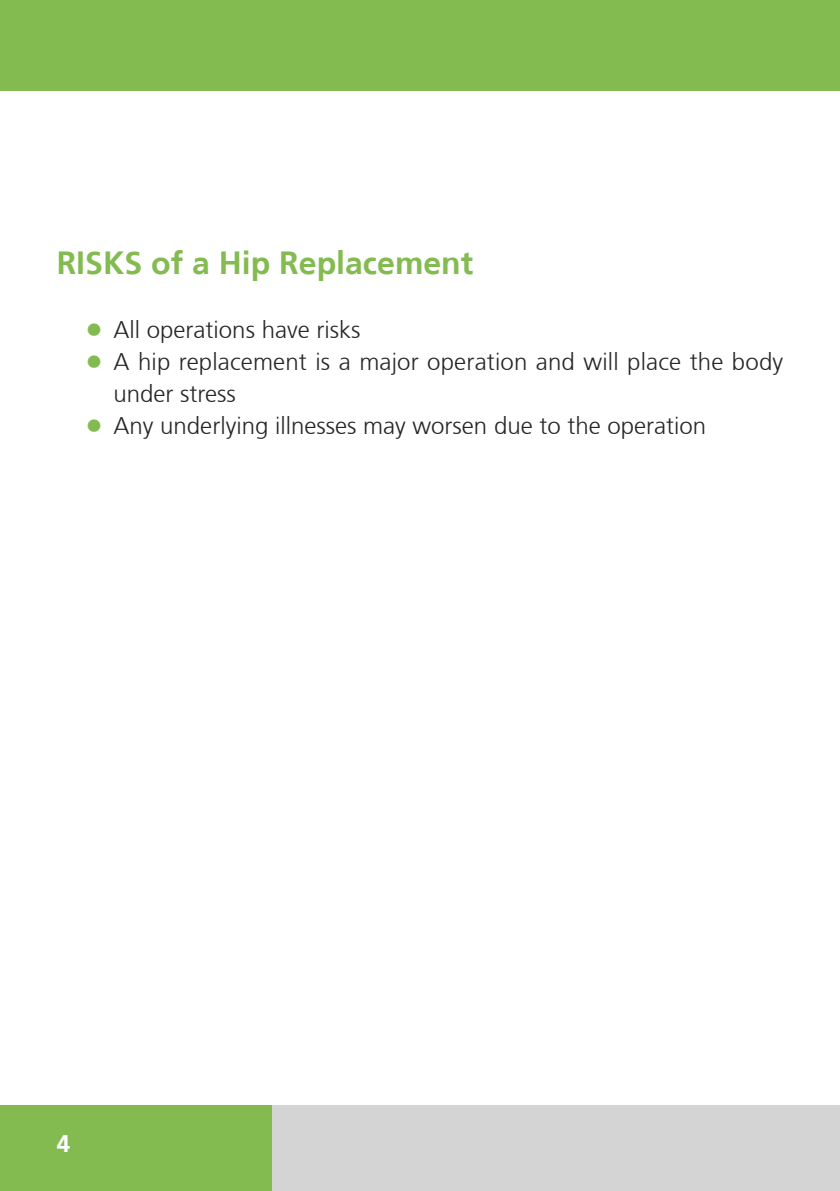
<style>
.page{position:relative;width:840px;height:1191px;background:#fff}
.page>*{position:absolute;margin:0;border:0;box-sizing:border-box;transform-origin:0 0}
.t1{font:700 32px "Frutiger 65";color:#83bb51}
.t2{font:300 24px/32px "Frutiger 45";color:#272627}
.t3{font:700 24px "Frutiger 65";color:#fff}
.s1{font-size:36px;color:#83bb51}
</style>
<div class="page">
<div style="left:0;top:0;width:839px;height:91px;background:#83bb51"></div>
<div style="left:0;top:1106px;width:272px;height:85px;background:#83bb51"></div>
<div style="left:272px;top:1106px;width:567px;height:85px;background:#d4d4d4"></div>
<h1 class="t1" style="left:57px;top:244px;width:418px">RISKS of a Hip Replacement</h1>
<p class="t2" style="left:85px;top:314px;width:277px"><span class="s1">•</span> All operations have risks</p>
<p class="t2" style="left:113px;top:346px;width:670px;text-indent:-28px"><span class="s1">•</span> A hip replacement is a major operation and will place the body under stress</p>
<p class="t2" style="left:85px;top:410px;width:622px"><span class="s1">•</span> Any underlying illnesses may worsen due to the operation</p>
<p class="t3" style="left:57px;top:1129px;width:15px">4</p>
</div>
